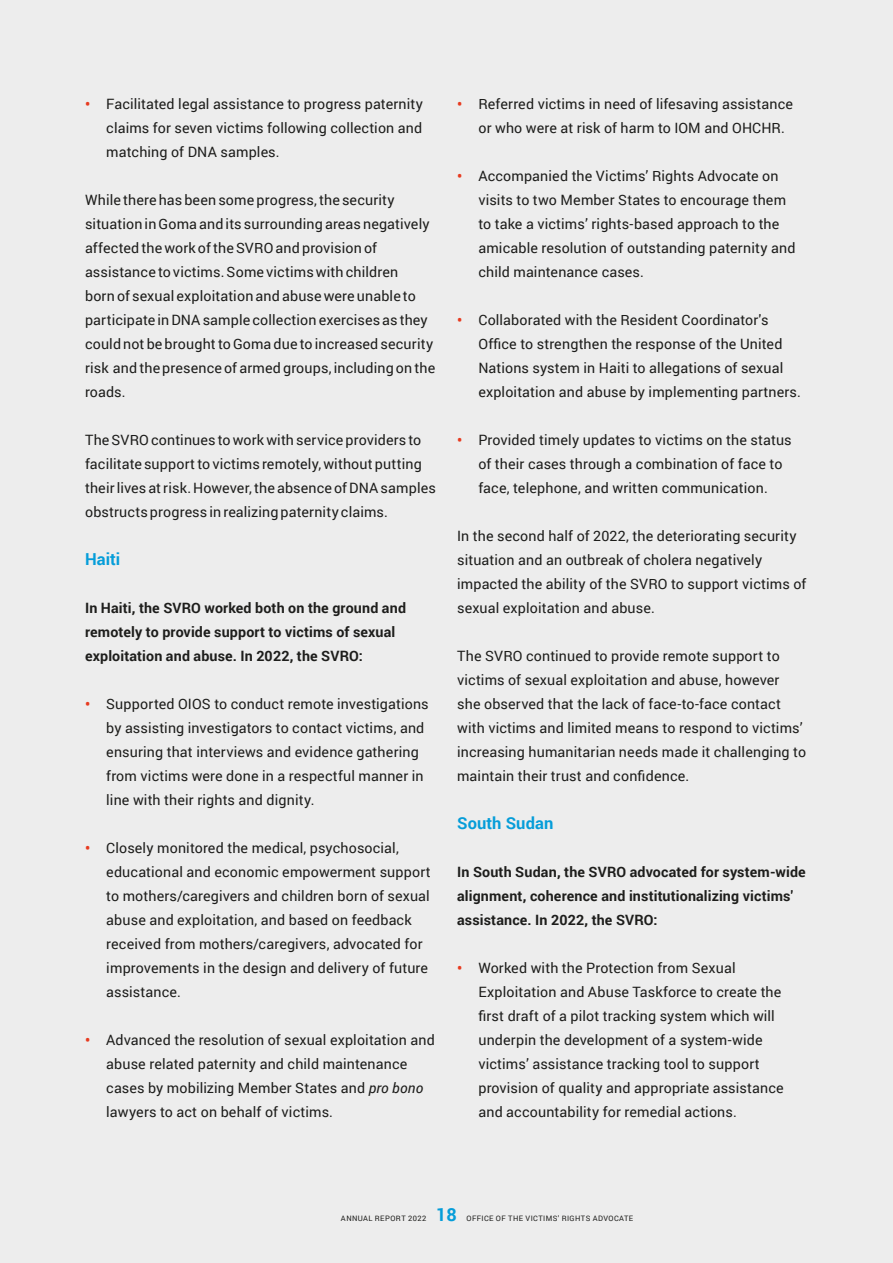
<style>
.page{position:relative;width:893px;height:1263px;background:#ededed}
.page>*{position:absolute;margin:0;border:0;box-sizing:border-box;transform-origin:0 0}
.t1{font:700 18px "Roboto";color:#059dd9}
.H2_subtitles{font:700 16.5px "Roboto";letter-spacing:.005em;color:#059dd9}
.BASE{font:700 16.5px "Roboto";letter-spacing:.005em;color:#059dd9}
.BASE-2{font:14.25px/24px "Roboto";letter-spacing:.01em;color:#1d1d1b}
.BASE-3{font:700 14.25px/24px "Roboto";letter-spacing:.01em;color:#1d1d1b}
.t2{font:7.5px "Roboto";letter-spacing:.055em;color:#1d1d1b}
.s1{font-weight:700;color:#e73a1f}
.s2{font-style:italic}
</style>
<div class="page">
<p class="BASE-2" style="left:106px;top:91px;width:318px;text-align:justify;text-indent:-21px"><span class="s1">•</span> Facilitated legal assistance to progress paternity claims for seven victims following collection and matching of DNA samples.</p>
<p class="BASE-2" style="left:85px;top:187px;width:352px">While there has been some progress, the security situation in Goma and its surrounding areas negatively affected the work of the SVRO and provision of assistance to victims. Some victims with children<br>born of sexual exploitation and abuse were unable to participate in DNA sample collection exercises as they could not be brought to Goma due to increased security risk and the presence of armed groups, including on the roads.</p>
<p class="BASE-2" style="left:85px;top:427px;width:352px">The SVRO continues to work with service providers to facilitate support to victims remotely, without putting their lives at risk. However, the absence of DNA samples obstructs progress in realizing paternity claims.</p>
<p class="BASE" style="left:85px;top:548px;width:37px">Haiti</p>
<p class="BASE-3" style="left:85px;top:595px;width:322px">In Haiti, the SVRO worked both on the ground and remotely to provide support to victims of sexual exploitation and abuse. In 2022, the SVRO:</p>
<p class="BASE-2" style="left:106px;top:691px;width:324px;text-indent:-21px"><span class="s1">•</span> Supported OIOS to conduct remote investigations by assisting investigators to contact victims, and ensuring that interviews and evidence gathering from victims were done in a respectful manner in line with their rights and dignity.</p>
<p class="BASE-2" style="left:106px;top:835px;width:326px;text-indent:-21px"><span class="s1">•</span> Closely monitored the medical, psychosocial, educational and economic empowerment support to mothers/caregivers and children born of sexual abuse and exploitation, and based on feedback received from mothers/caregivers, advocated for improvements in the design and delivery of future assistance.</p>
<p class="BASE-2" style="left:106px;top:1027px;width:330px;text-indent:-21px"><span class="s1">•</span> Advanced the resolution of sexual exploitation and abuse related paternity and child maintenance cases by mobilizing Member States and <span class="s2">pro bono </span>lawyers to act on behalf of victims.</p>
<p class="BASE-2" style="left:478px;top:91px;width:316px;text-indent:-21px"><span class="s1">•</span> Referred victims in need of lifesaving assistance or who were at risk of harm to IOM and OHCHR.</p>
<p class="BASE-2" style="left:478px;top:163px;width:319px;text-indent:-21px"><span class="s1">•</span> Accompanied the Victims’ Rights Advocate on visits to two Member States to encourage them to take a victims’ rights-based approach to the amicable resolution of outstanding paternity and child maintenance cases.</p>
<p class="BASE-2" style="left:478px;top:307px;width:324px;text-indent:-21px"><span class="s1">•</span> Collaborated with the Resident Coordinator's Office to strengthen the response of the United Nations system in Haiti to allegations of sexual exploitation and abuse by implementing partners.</p>
<p class="BASE-2" style="left:478px;top:427px;width:315px;text-indent:-21px"><span class="s1">•</span> Provided timely updates to victims on the status of their cases through a combination of face to face, telephone, and written communication.</p>
<p class="BASE-2" style="left:457px;top:523px;width:351px">In the second half of 2022, the deteriorating security situation and an outbreak of cholera negatively impacted the ability of the SVRO to support victims of sexual exploitation and abuse.</p>
<p class="BASE-2" style="left:457px;top:643px;width:350px">The SVRO continued to provide remote support to victims of sexual exploitation and abuse, however she observed that the lack of face-to-face contact with victims and limited means to respond to victims’ increasing humanitarian needs made it challenging to maintain their trust and confidence.</p>
<p class="H2_subtitles" style="left:457px;top:812px;width:98px">South Sudan</p>
<p class="BASE-3" style="left:457px;top:859px;width:350px">In South Sudan, the SVRO advocated for system-wide alignment, coherence and institutionalizing victims' assistance. In 2022, the SVRO:</p>
<p class="BASE-2" style="left:478px;top:955px;width:307px;text-indent:-21px"><span class="s1">•</span> Worked with the Protection from Sexual Exploitation and Abuse Taskforce to create the first draft of a pilot tracking system which will underpin the development of a system-wide victims’ assistance tracking tool to support provision of quality and appropriate assistance and accountability for remedial actions.</p>
<p class="t2" style="left:341px;top:1213px;width:87px">ANNUAL REPORT 2022</p>
<p class="t1" style="left:436px;top:1202px;width:22px">18</p>
<p class="t2" style="left:466px;top:1213px;width:168px">OFFICE OF THE VICTIMS’ RIGHTS ADVOCATE</p>
</div>
